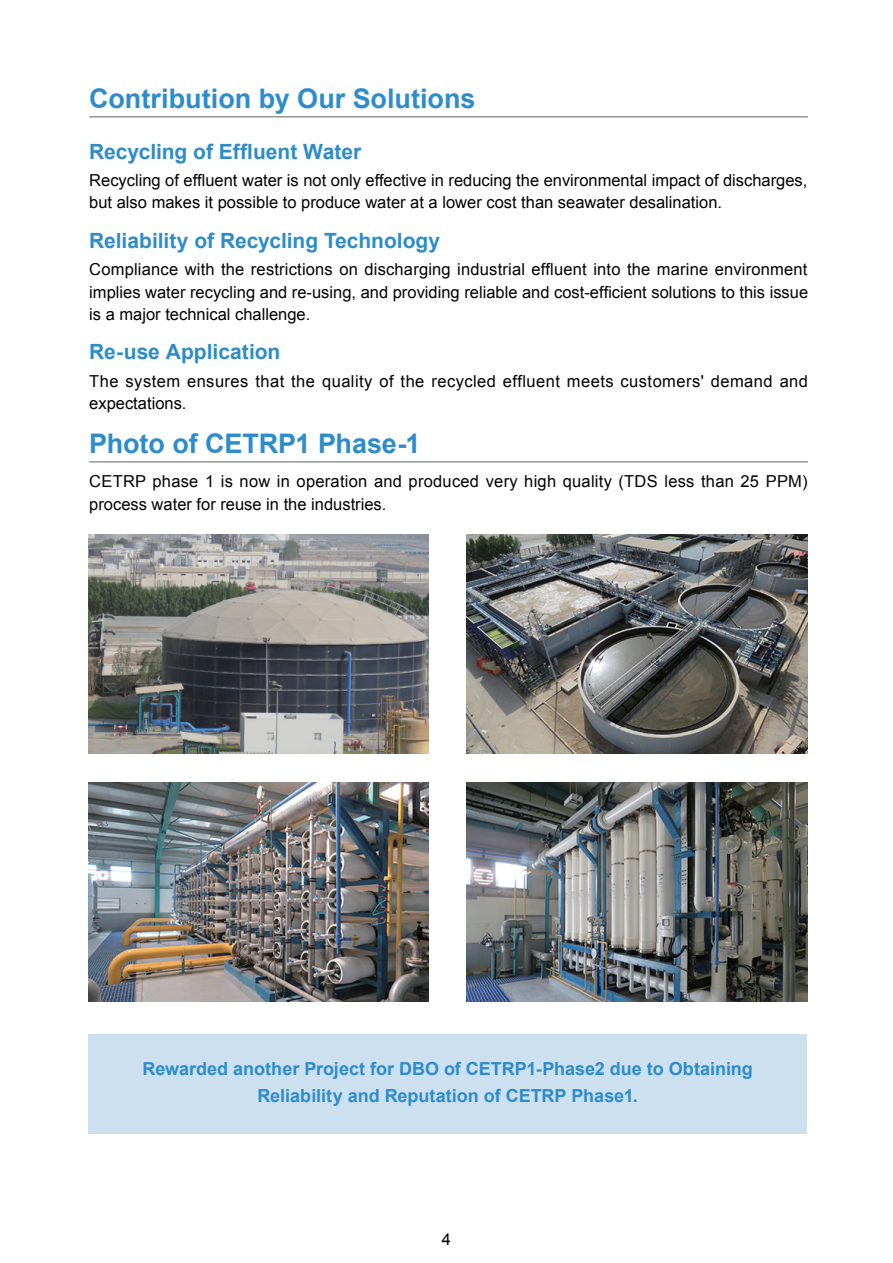
<style>
.page{position:relative;width:893px;height:1263px;background:#fff}
.page>*{position:absolute;margin:0;border:0;box-sizing:border-box;transform-origin:0 0}
.t1{font:700 27px "Arial";letter-spacing:-.005em;color:#2d8ccb}
.t2{font:700 21px "Arial";color:#2d8ccb}
.t3{font:700 18px/27px "Arial";color:#2d8ccb;text-align:center}
.t4{font:16.5px/22.5px "Arial";color:#030303}
.t5{font:16.5px/22.5px "Arial";letter-spacing:.025em;color:#030303}
</style>
<div class="page">
<hr style="left:89px;top:116px;width:719px;height:1px;background:#67696b">
<hr style="left:89px;top:461px;width:719px;height:1px;background:#67696b">
<img style="left:88px;top:535px;width:341px;height:219px">
<img style="left:467px;top:534px;width:340px;height:219px">
<img style="left:88px;top:782px;width:341px;height:219px">
<img style="left:467px;top:782px;width:340px;height:219px">
<div style="left:88px;top:1034px;width:719px;height:100px;background:#cde0f0"></div>
<h1 class="t1" style="left:89px;top:81px;width:388px">Contribution by Our Solutions</h1>
<p class="t2" style="left:89px;top:137px;width:274px">Recycling of Effluent Water</p>
<p class="t4" style="left:89px;top:169px;width:719px">Recycling of effluent water is not only effective in reducing the environmental impact of discharges, but also makes it possible to produce water at a lower cost than seawater desalination.</p>
<p class="t2" style="left:89px;top:226px;width:352px">Reliability of Recycling Technology</p>
<p class="t4" style="left:89px;top:258px;width:720px;text-align:justify">Compliance with the restrictions on discharging industrial effluent into the marine environment implies water recycling and re-using, and providing reliable and cost-efficient solutions to this issue is a major technical challenge.</p>
<p class="t2" style="left:89px;top:338px;width:193px">Re-use Application</p>
<p class="t5" style="left:89px;top:370px;width:720px">The system ensures that the quality of the recycled effluent meets customers' demand and expectations.</p>
<h1 class="t1" style="left:89px;top:426px;width:333px">Photo of CETRP1 Phase-1</h1>
<p class="t4" style="left:89px;top:470px;width:720px">CETRP phase 1 is now in operation and produced very high quality (TDS less than 25 PPM) process water for reuse in the industries.</p>
<p class="t3" style="left:142px;top:1056px;width:612px">Rewarded another Project for DBO of CETRP1-Phase2 due to Obtaining<br>Reliability and Reputation of CETRP Phase1.</p>
<p class="t4" style="left:442px;top:1228px;width:11px">4</p>
</div>
